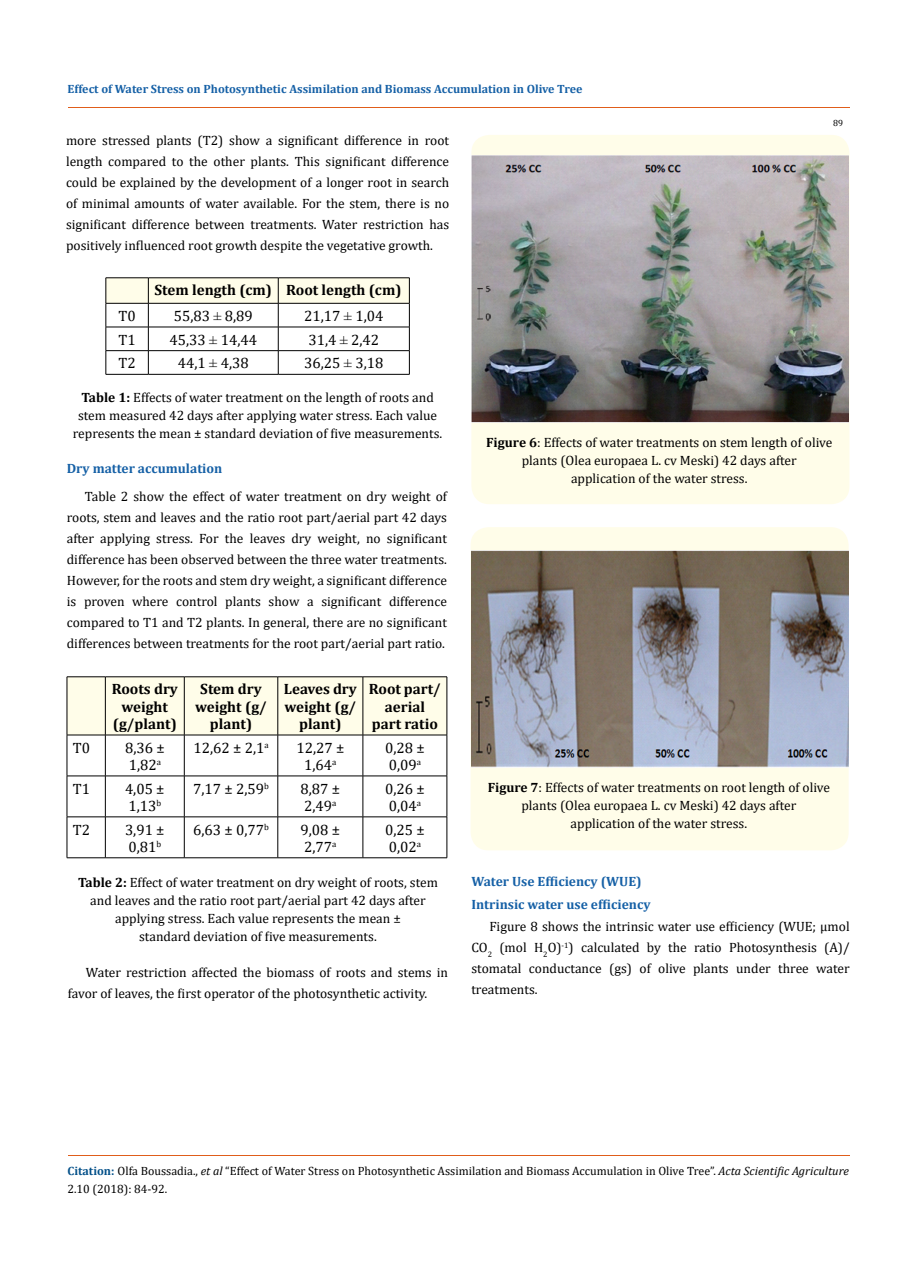
<style>
.page{position:relative;width:917px;height:1262px;background:#fff}
.page>*{position:absolute;margin:0;border:0;box-sizing:border-box;transform-origin:0 0}
.t1{font:15px/17.2px "Cambria";color:#000}
.t2{font:700 15px/17.2px "Cambria";color:#000;text-align:center}
.t3{font:13.5px/21px "Cambria";color:#000;text-align:center}
.t4{font:700 13.5px/22.5px "Cambria";color:#1560a6}
.t5{font:12px/18px "Cambria";color:#000}
.t6{font:700 12px "Cambria";color:#1560a6}
.t7{font:9px "Cambria";color:#000}
.s1{font-family:"Times New Roman"}
.s2{font-weight:700}
.s3{font-weight:700;color:#035089}
.s4{font-style:italic}
</style>
<div class="page">
<hr style="left:106px;top:277px;width:42px;height:1px;background:#000">
<hr style="left:148px;top:277px;width:130px;height:1px;background:#000">
<hr style="left:278px;top:277px;width:131px;height:1px;background:#000">
<svg style="left:106px;top:278px;width:304px;height:96px"></svg>
<hr style="left:106px;top:374px;width:42px;height:1px;background:#000">
<hr style="left:148px;top:374px;width:130px;height:1px;background:#000">
<hr style="left:278px;top:374px;width:131px;height:1px;background:#000">
<div style="left:68px;top:677px;width:378px;height:57px;background:#fffde9"></div>
<hr style="left:67px;top:676px;width:38px;height:1px;background:#000">
<hr style="left:67px;top:677px;width:1px;height:58px;background:#000">
<hr style="left:105px;top:676px;width:79px;height:1px;background:#000">
<hr style="left:105px;top:677px;width:1px;height:58px;background:#000">
<hr style="left:184px;top:676px;width:94px;height:1px;background:#000">
<hr style="left:184px;top:677px;width:1px;height:58px;background:#000">
<hr style="left:278px;top:676px;width:85px;height:1px;background:#000">
<hr style="left:277px;top:677px;width:1px;height:58px;background:#000">
<hr style="left:363px;top:676px;width:84px;height:1px;background:#000">
<hr style="left:362px;top:677px;width:1px;height:58px;background:#000">
<hr style="left:446px;top:677px;width:1px;height:58px;background:#000">
<hr style="left:67px;top:734px;width:38px;height:1px;background:#000">
<hr style="left:67px;top:735px;width:1px;height:40px;background:#000">
<hr style="left:105px;top:734px;width:79px;height:1px;background:#000">
<hr style="left:105px;top:735px;width:1px;height:40px;background:#000">
<hr style="left:184px;top:734px;width:94px;height:1px;background:#000">
<hr style="left:184px;top:735px;width:1px;height:40px;background:#000">
<hr style="left:278px;top:734px;width:85px;height:1px;background:#000">
<hr style="left:277px;top:735px;width:1px;height:40px;background:#000">
<hr style="left:363px;top:734px;width:84px;height:1px;background:#000">
<hr style="left:362px;top:735px;width:1px;height:40px;background:#000">
<hr style="left:446px;top:735px;width:1px;height:40px;background:#000">
<hr style="left:67px;top:775px;width:38px;height:1px;background:#000">
<hr style="left:67px;top:776px;width:1px;height:40px;background:#000">
<hr style="left:105px;top:775px;width:79px;height:1px;background:#000">
<hr style="left:105px;top:776px;width:1px;height:40px;background:#000">
<hr style="left:184px;top:775px;width:94px;height:1px;background:#000">
<hr style="left:184px;top:776px;width:1px;height:40px;background:#000">
<hr style="left:278px;top:775px;width:85px;height:1px;background:#000">
<hr style="left:277px;top:776px;width:1px;height:40px;background:#000">
<hr style="left:363px;top:775px;width:84px;height:1px;background:#000">
<hr style="left:362px;top:776px;width:1px;height:40px;background:#000">
<hr style="left:446px;top:776px;width:1px;height:40px;background:#000">
<hr style="left:67px;top:816px;width:38px;height:1px;background:#000">
<hr style="left:67px;top:817px;width:1px;height:40px;background:#000">
<hr style="left:105px;top:816px;width:79px;height:1px;background:#000">
<hr style="left:105px;top:817px;width:1px;height:40px;background:#000">
<hr style="left:184px;top:816px;width:94px;height:1px;background:#000">
<hr style="left:184px;top:817px;width:1px;height:40px;background:#000">
<hr style="left:278px;top:816px;width:85px;height:1px;background:#000">
<hr style="left:277px;top:817px;width:1px;height:40px;background:#000">
<hr style="left:363px;top:816px;width:84px;height:1px;background:#000">
<hr style="left:362px;top:817px;width:1px;height:40px;background:#000">
<hr style="left:446px;top:817px;width:1px;height:40px;background:#000">
<hr style="left:67px;top:857px;width:38px;height:1px;background:#000">
<hr style="left:105px;top:857px;width:79px;height:1px;background:#000">
<hr style="left:184px;top:857px;width:94px;height:1px;background:#000">
<hr style="left:278px;top:857px;width:85px;height:1px;background:#000">
<hr style="left:363px;top:857px;width:84px;height:1px;background:#000">
<div style="left:471px;top:135px;width:378px;height:369px;background:#fffde9;border-radius:18px"></div>
<img style="left:471px;top:155px;width:377px;height:268px">
<div style="left:470px;top:527px;width:378px;height:323px;background:#fffde9;border-radius:18px"></div>
<img style="left:471px;top:550px;width:377px;height:218px">
<hr style="left:68px;top:108px;width:781px;height:1px;background:#e05d1a">
<hr style="left:68px;top:1155px;width:781px;height:1px;background:#e05d1a">
<p class="t6" style="left:68px;top:81px;width:516px">Effect of Water Stress on Photosynthetic Assimilation and Biomass Accumulation in Olive Tree</p>
<p class="t7" style="left:833px;top:118px;width:11px">89</p>
<p class="t3" style="left:66px;top:130px;width:384px;text-align:justify">more stressed plants (T2) show a significant difference in root length compared to the other plants. This significant difference could be explained by the development of a longer root in search of minimal amounts of water available. For the stem, there is no significant difference between treatments. Water restriction has positively influenced root growth despite the vegetative growth.</p>
<p class="t2" style="left:155px;top:281px;width:248px">Stem length (cm) Root length (cm)</p>
<p class="t1" style="left:118px;top:307px;width:19px">T0</p>
<p class="t1" style="left:174px;top:307px;width:81px">55,83 <span class="s1">±</span> 8,89</p>
<p class="t1" style="left:304px;top:307px;width:81px">21,17 <span class="s1">±</span> 1,04</p>
<p class="t1" style="left:118px;top:331px;width:19px">T1</p>
<p class="t1" style="left:169px;top:331px;width:89px">45,33 <span class="s1">±</span> 14,44</p>
<p class="t1" style="left:308px;top:331px;width:72px">31,4 <span class="s1">±</span> 2,42</p>
<p class="t1" style="left:118px;top:354px;width:19px">T2</p>
<p class="t1" style="left:178px;top:354px;width:72px">44,1 <span class="s1">±</span> 4,38</p>
<p class="t1" style="left:304px;top:354px;width:81px">36,25 <span class="s1">±</span> 3,18</p>
<p class="t3" style="left:73px;top:388px;width:371px;line-height:18px"><span class="s2">Table 1:</span> Effects of water treatment on the length of roots and stem measured 42 days after applying water stress. Each value represents the mean ± standard deviation of five measurements.</p>
<p class="t4" style="left:67px;top:456px;width:157px">Dry matter accumulation</p>
<p class="t3" style="left:67px;top:485px;width:381px;text-align:justify;text-indent:18px">Table 2 show the effect of water treatment on dry weight of roots, stem and leaves and the ratio root part/aerial part 42 days after applying stress. For the leaves dry weight, no significant difference has been observed between the three water treatments.<br>However, for the roots and stem dry weight, a significant difference is proven where control plants show a significant difference compared to T1 and T2 plants. In general, there are no significant differences between treatments for the root part/aerial part ratio.</p>
<p class="t2" style="left:112px;top:680px;width:68px">Roots dry weight (g/plant)</p>
<p class="t2" style="left:195px;top:680px;width:73px">Stem dry weight (g/ plant)</p>
<p class="t2" style="left:284px;top:680px;width:75px">Leaves dry weight (g/ plant)</p>
<p class="t2" style="left:369px;top:680px;width:73px">Root part/ aerial part ratio</p>
<p class="t1" style="left:73px;top:739px;width:19px">T0</p>
<p class="t1" style="left:125px;top:739px;width:41px">8,36 ±<br>1,82<sup>a</sup></p>
<p class="t1" style="left:193px;top:739px;width:77px">12,62 ± 2,1<sup>a</sup></p>
<p class="t1" style="left:296px;top:739px;width:49px;text-align:center">12,27 ±<br>1,64<sup>a</sup></p>
<p class="t1" style="left:385px;top:739px;width:41px">0,28 ±<br>0,09<sup>a</sup></p>
<p class="t1" style="left:73px;top:779px;width:19px">T1</p>
<p class="t1" style="left:125px;top:779px;width:41px">4,05 ±<br>1,13<sup>b</sup></p>
<p class="t1" style="left:193px;top:779px;width:77px">7,17 ± 2,59<sup>b</sup></p>
<p class="t1" style="left:300px;top:779px;width:41px">8,87 ±<br>2,49<sup>a</sup></p>
<p class="t1" style="left:385px;top:779px;width:41px">0,26 ±<br>0,04<sup>a</sup></p>
<p class="t1" style="left:73px;top:820px;width:19px">T2</p>
<p class="t1" style="left:125px;top:820px;width:41px">3,91 ±<br>0,81<sup>b</sup></p>
<p class="t1" style="left:193px;top:820px;width:77px">6,63 ± 0,77<sup>b</sup></p>
<p class="t1" style="left:300px;top:820px;width:41px">9,08 ±<br>2,77<sup>a</sup></p>
<p class="t1" style="left:385px;top:820px;width:41px">0,25 ±<br>0,02<sup>a</sup></p>
<p class="t3" style="left:78px;top:873px;width:361px;line-height:18px"><span class="s2">Table 2:</span> Effect of water treatment on dry weight of roots, stem and leaves and the ratio root part/aerial part 42 days after applying stress. Each value represents the mean ±<br>standard deviation of five measurements.</p>
<p class="t3" style="left:68px;top:961px;width:381px;text-align:left;text-indent:18px">Water restriction affected the biomass of roots and stems in favor of leaves, the first operator of the photosynthetic activity.</p>
<p class="t3" style="left:486px;top:434px;width:347px;line-height:18px"><span class="s2">Figure 6</span>: Effects of water treatments on stem length of olive plants (Olea europaea L. cv Meski) 42 days after<br>application of the water stress.</p>
<p class="t3" style="left:487px;top:778px;width:344px;line-height:18px"><span class="s2">Figure 7</span>: Effects of water treatments on root length of olive plants (Olea europaea L. cv Meski) 42 days after application of the water stress.</p>
<p class="t4" style="left:471px;top:870px;width:181px">Water Use Efficiency (WUE)<br>Intrinsic water use efficiency</p>
<p class="t3" style="left:471px;top:916px;width:380px;text-align:justify;text-indent:18px">Figure 8 shows the intrinsic water use efficiency (WUE; µmol CO<sub>2</sub> (mol H<sub>2</sub>O)<sup>-1</sup>) calculated by the ratio Photosynthesis (A)/ stomatal conductance (gs) of olive plants under three water treatments.</p>
<p class="t5" style="left:67px;top:1161px;width:783px"><span class="s3">Citation:</span> Olfa Boussadia., <span class="s4">et al</span> “Effect of Water Stress on Photosynthetic Assimilation and Biomass Accumulation in Olive Tree”. <span class="s4">Acta Scientific Agriculture<br></span>2.10 (2018): 84-92.</p>
</div>
